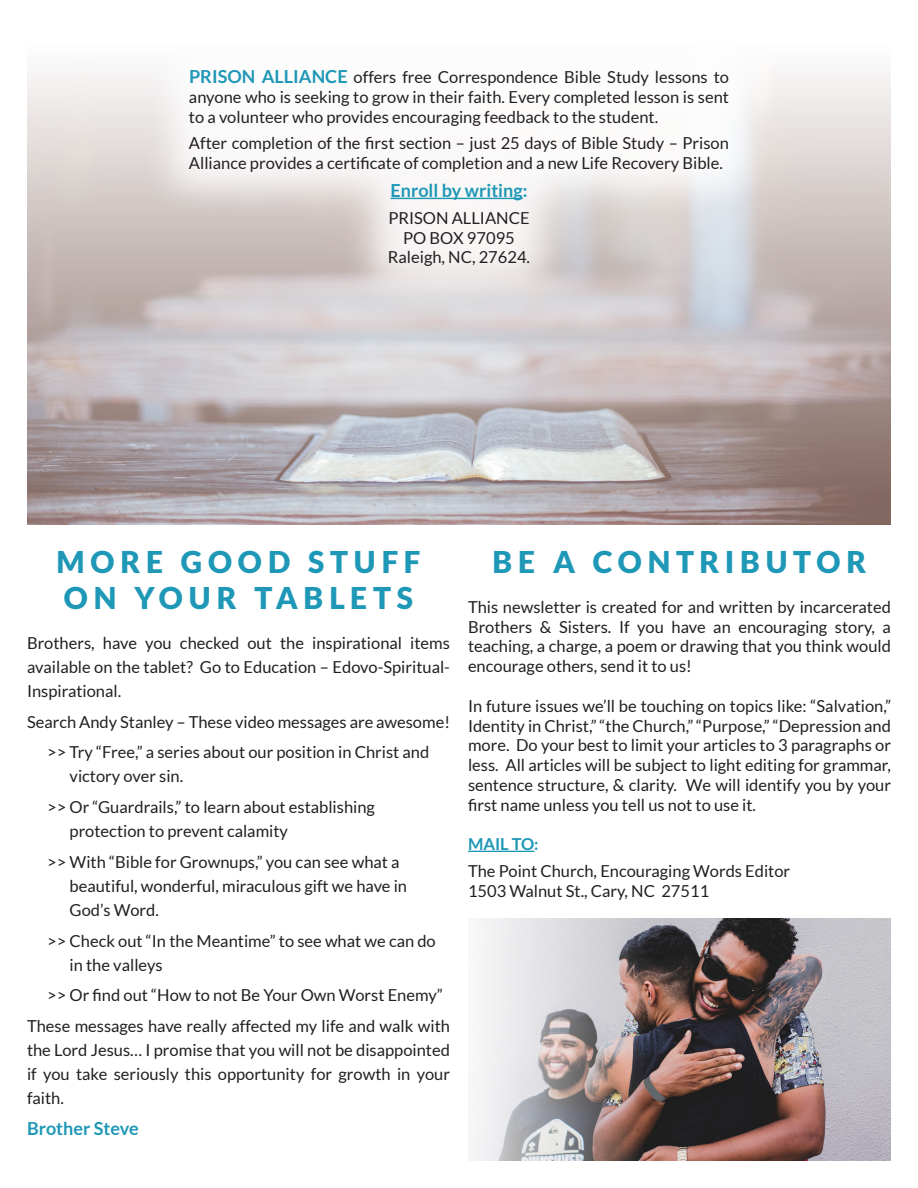
<style>
.page{position:relative;width:918px;height:1188px;background:#fff}
.page>*{position:absolute;margin:0;border:0;box-sizing:border-box;transform-origin:0 0}
.t1{font:900 30px/36px "Lato";letter-spacing:.195em;color:#1e98b6}
.t2{font:700 18px "Lato";color:#1e98b6}
.t3{font:16.5px/19.8px "Lato";color:#231f20}
.t4{font:700 16.5px "Lato";color:#1e98b6}
.s1{font-weight:700;font-size:18px;color:#1e98b6}
</style>
<div class="page">
<img style="left:27px;top:73px;width:864px;height:451px">
<div style="left:140px;top:20px;width:638px;height:296px;background:#fff;opacity:.85"></div>
<hr style="left:390px;top:198px;width:133px;height:1px;background:#1e98b6">
<hr style="left:468px;top:851px;width:66px;height:1px;background:#1e98b6">
<img style="left:473px;top:918px;width:418px;height:243px">
<p class="t3" style="left:189px;top:67px;width:542px;text-align:justify"><span class="s1">PRISON ALLIANCE</span> offers free Correspondence Bible Study lessons to anyone who is seeking to grow in their faith. Every completed lesson is sent to a volunteer who provides encouraging feedback to the student.</p>
<p class="t3" style="left:189px;top:133px;width:542px">After completion of the first section – just 25 days of Bible Study – Prison<br>Alliance provides a certificate of completion and a new Life Recovery Bible.</p>
<p class="t2" style="left:390px;top:180px;width:139px">Enroll by writing:</p>
<p class="t3" style="left:388px;top:208px;width:144px;text-align:center">PRISON ALLIANCE<br>PO BOX 97095<br>Raleigh, NC, 27624.</p>
<h1 class="t1" style="left:56px;top:544px;width:366px">MORE GOOD STUFF<br>ON YOUR TABLETS</h1>
<p class="t3" style="left:27px;top:631px;width:425px;line-height:24px;text-align:justify">Brothers, have you checked out the inspirational items available on the tablet? Go to Education – Edovo-Spiritual-Inspirational.</p>
<p class="t3" style="left:27px;top:706px;width:424px;line-height:30.8px;text-align:center">Search Andy Stanley – These video messages are awesome! &gt;&gt; Try “Free,” a series about our position in Christ and</p>
<p class="t3" style="left:47px;top:761px;width:329px;line-height:30.8px;text-indent:22px">victory over sin.<br>&gt;&gt; Or “Guardrails,” to learn about establishing</p>
<p class="t3" style="left:47px;top:816px;width:354px;line-height:30.8px;text-indent:22px">protection to prevent calamity<br>&gt;&gt; With “Bible for Grownups,” you can see what a</p>
<p class="t3" style="left:70px;top:874px;width:339px;line-height:24px">beautiful, wonderful, miraculous gift we have in<br>God’s Word.</p>
<p class="t3" style="left:70px;top:928px;width:368px;line-height:24px;text-indent:-22px">&gt;&gt; Check out “In the Meantime” to see what we can do in the valleys</p>
<p class="t3" style="left:27px;top:980px;width:425px;line-height:30.8px;text-indent:20px">&gt;&gt; Or find out “How to not Be Your Own Worst Enemy”<br>These messages have really affected my life and walk with</p>
<p class="t3" style="left:27px;top:1038px;width:425px;line-height:24px;text-align:justify">the Lord Jesus… I promise that you will not be disappointed if you take seriously this opportunity for growth in your faith.</p>
<p class="t2" style="left:27px;top:1118px;width:113px">Brother Steve</p>
<h1 class="t1" style="left:493px;top:544px;width:375px">BE A CONTRIBUTOR</h1>
<p class="t3" style="left:468px;top:597px;width:425px;text-align:justify">This newsletter is created for and written by incarcerated Brothers &amp; Sisters. If you have an encouraging story, a teaching, a charge, a poem or drawing that you think would encourage others, send it to us!</p>
<p class="t3" style="left:468px;top:696px;width:425px;text-align:justify">In future issues we’ll be touching on topics like: “Salvation,” Identity in Christ,” “the Church,” “Purpose,” “Depression and more. Do your best to limit your articles to 3 paragraphs or less. All articles will be subject to light editing for grammar, sentence structure, &amp; clarity. We will identify you by your first name unless you tell us not to use it.</p>
<p class="t4" style="left:468px;top:835px;width:72px">MAIL TO:</p>
<p class="t3" style="left:468px;top:861px;width:324px">The Point Church, Encouraging Words Editor<br>1503 Walnut St., Cary, NC 27511</p>
</div>
